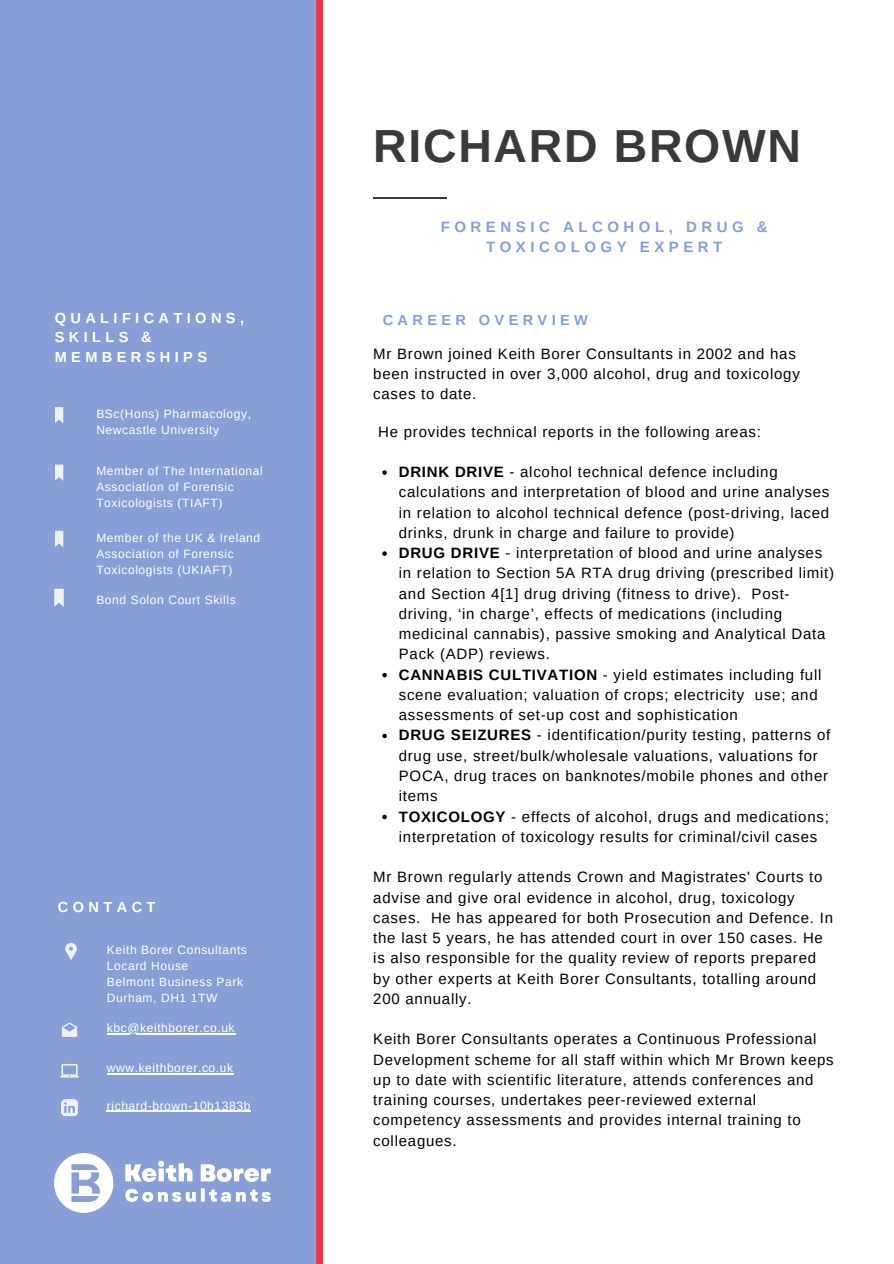
<style>
.page{position:relative;width:894px;height:1264px;background:#fff}
.page>*{position:absolute;margin:0;border:0;box-sizing:border-box;transform-origin:0 0}
.t1{font:700 46.35px "Arimo";letter-spacing:.035em;color:#3a3a3a}
.t2{font:15px/20.2px "Arimo";letter-spacing:.05em;color:#000}
.t3{font:700 15px/20.2px "Arimo";letter-spacing:.3em;color:#879fd6;text-align:center}
.t4{font:700 14.55px/19.6px "Arimo";letter-spacing:.3em;color:#fff}
.t5{font:700 14.55px "Arimo";letter-spacing:.3em;color:#879fd6}
.t6{font:12px/16px "Arimo";letter-spacing:.05em;color:#fff}
.s1{font-weight:700}
</style>
<div class="page">
<div style="left:0;top:0;width:319px;height:1263px;background:#879fd6"></div>
<hr style="left:373px;top:197px;width:73px;height:2px;background:#3a3a3a">
<svg style="left:65px;top:943px;width:11px;height:17px"></svg>
<svg style="left:60px;top:1064px;width:19px;height:13px"></svg>
<svg style="left:62px;top:1022px;width:15px;height:14px"></svg>
<svg style="left:55px;top:407px;width:8px;height:16px"></svg>
<svg style="left:61px;top:1099px;width:17px;height:16px"></svg>
<svg style="left:382px;top:470px;width:4px;height:5px"></svg>
<svg style="left:382px;top:551px;width:4px;height:5px"></svg>
<svg style="left:382px;top:673px;width:4px;height:4px"></svg>
<svg style="left:382px;top:733px;width:4px;height:5px"></svg>
<svg style="left:382px;top:814px;width:4px;height:5px"></svg>
<div style="left:316px;top:0;width:7px;height:1263px;background:#ef3340"></div>
<hr style="left:107px;top:1073px;width:127px;height:1px;background:#fff">
<hr style="left:107px;top:1110px;width:144px;height:1px;background:#fff">
<hr style="left:107px;top:1033px;width:128px;height:1px;background:#fff">
<svg style="left:55px;top:464px;width:8px;height:17px"></svg>
<svg style="left:55px;top:531px;width:8px;height:16px"></svg>
<svg style="left:54px;top:588px;width:10px;height:18px"></svg>
<img style="left:55px;top:1153px;width:216px;height:60px">
<p class="t4" style="left:55px;top:308px;width:191px">QUALIFICATIONS,<br>SKILLS &amp;<br>MEMBERSHIPS</p>
<h2 class="t6" style="left:96px;top:406px;width:156px">BSc(Hons) Pharmacology,<br>Newcastle University</h2>
<h3 class="t6" style="left:96px;top:463px;width:168px">Member of The International<br>Association of Forensic<br>Toxicologists (TIAFT)</h3>
<p class="t6" style="left:96px;top:529px;width:165px">Member of the UK &amp; Ireland<br>Association of Forensic<br>Toxicologists (UKIAFT)</p>
<p class="t6" style="left:96px;top:592px;width:141px">Bond Solon Court Skills</p>
<p class="t4" style="left:58px;top:897px;width:99px">CONTACT</p>
<p class="t6" style="left:107px;top:941px;width:141px">Keith Borer Consultants</p>
<p class="t6" style="left:107px;top:957px;width:83px">Locard House</p>
<p class="t6" style="left:107px;top:973px;width:138px">Belmont Business Park</p>
<p class="t6" style="left:107px;top:989px;width:112px">Durham, DH1 1TW</p>
<p class="t6" style="left:107px;top:1020px;width:129px">kbc@keithborer.co.uk</p>
<p class="t6" style="left:107px;top:1060px;width:128px">www.keithborer.co.uk</p>
<p class="t6" style="left:107px;top:1097px;width:145px">richard-brown-10b1383b</p>
<h1 class="t1" style="left:373px;top:120px;width:429px">RICHARD BROWN</h1>
<p class="t3" style="left:440px;top:216px;width:328px">FORENSIC ALCOHOL, DRUG &amp;<br>TOXICOLOGY EXPERT</p>
<h3 class="t5" style="left:382px;top:312px;width:207px">CAREER OVERVIEW</h3>
<h2 class="t2" style="left:373px;top:343px;width:428px">Mr Brown joined Keith Borer Consultants in 2002 and has been instructed in over 3,000 alcohol, drug and toxicology cases to date.</h2>
<h2 class="t2" style="left:378px;top:421px;width:384px">He provides technical reports in the following areas:</h2>
<p class="t2" style="left:398px;top:462px;width:432px"><span class="s1">DRINK DRIVE</span> - alcohol technical defence including calculations and interpretation of blood and urine analyses in relation to alcohol technical defence (post-driving, laced drinks, drunk in charge and failure to provide)</p>
<p class="t2" style="left:398px;top:543px;width:437px"><span class="s1">DRUG DRIVE</span> - interpretation of blood and urine analyses in relation to Section 5A RTA drug driving (prescribed limit) and Section 4[1] drug driving (fitness to drive). Post&shy;driving, ‘in charge’, effects of medications (including medicinal cannabis), passive smoking and Analytical Data Pack (ADP) reviews.</p>
<p class="t2" style="left:398px;top:664px;width:424px"><span class="s1">CANNABIS CULTIVATION</span> - yield estimates including full scene evaluation; valuation of crops; electricity use; and assessments of set-up cost and sophistication</p>
<p class="t2" style="left:398px;top:725px;width:433px"><span class="s1">DRUG SEIZURES</span> - identification/purity testing, patterns of drug use, street/bulk/wholesale valuations, valuations for POCA, drug traces on banknotes/mobile phones and other items</p>
<h2 class="t2" style="left:398px;top:806px;width:431px"><span class="s1">TOXICOLOGY</span> - effects of alcohol, drugs and medications; interpretation of toxicology results for criminal/civil cases</h2>
<p class="t2" style="left:373px;top:867px;width:461px">Mr Brown regularly attends Crown and Magistrates' Courts to advise and give oral evidence in alcohol, drug, toxicology cases. He has appeared for both Prosecution and Defence. In the last 5 years, he has attended court in over 150 cases. He is also responsible for the quality review of reports prepared by other experts at Keith Borer Consultants, totalling around 200 annually.</p>
<p class="t2" style="left:373px;top:1029px;width:462px">Keith Borer Consultants operates a Continuous Professional Development scheme for all staff within which Mr Brown keeps up to date with scientific literature, attends conferences and training courses, undertakes peer-reviewed external competency assessments and provides internal training to colleagues.</p>
</div>
